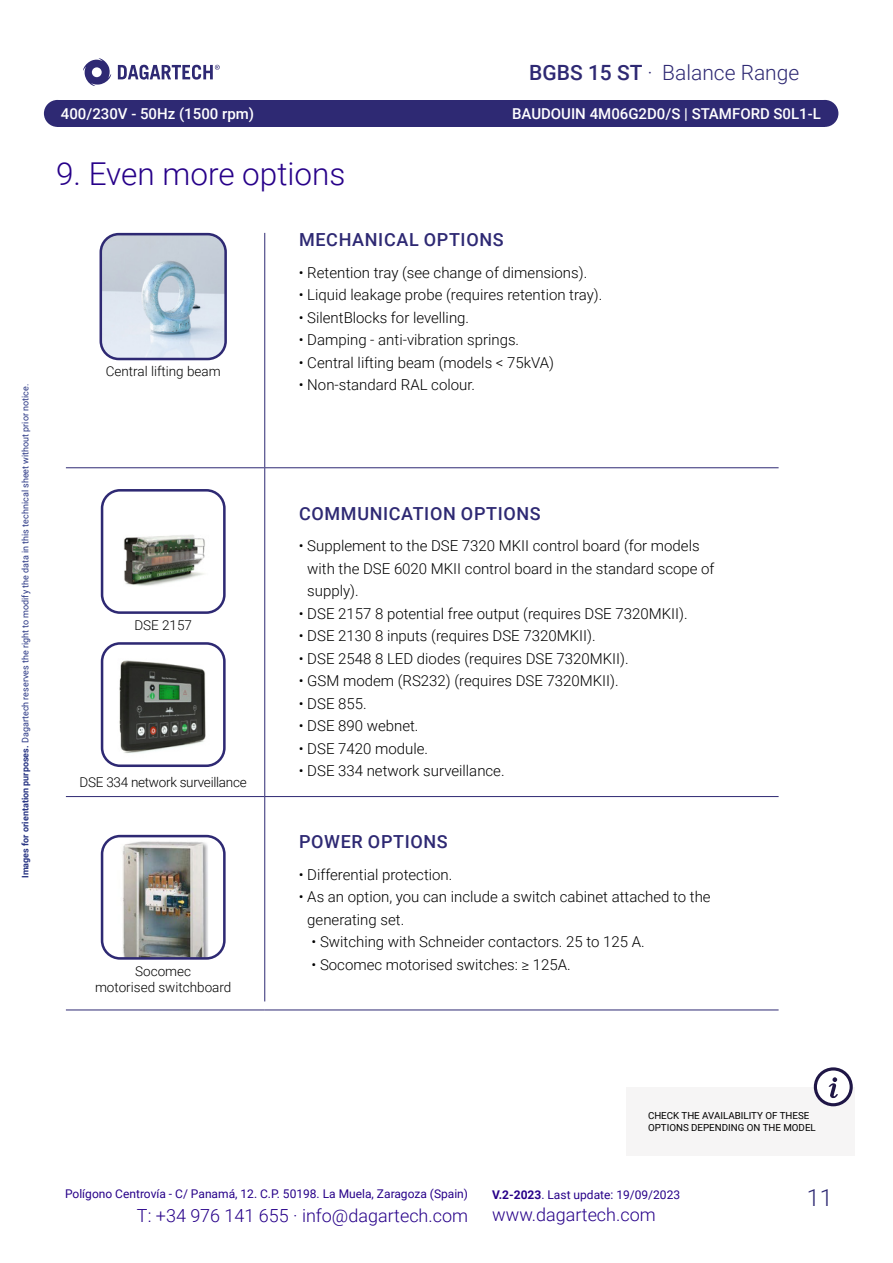
<style>
.page{position:relative;width:893px;height:1263px;background:#fff}
.page>*{position:absolute;margin:0;border:0;box-sizing:border-box;transform-origin:0 0}
.t1{font:300 31.5px "Roboto";color:#270089}
.t2{font:300 23.4px "Roboto";color:#2e2973}
.t3{font:300 21px "Roboto";color:#2e2973}
.t4{font:500 21px "Roboto";color:#2e2973}
.t5{font:300 18px "Roboto";color:#270089}
.t6{font:500 18px "Roboto";letter-spacing:.035em;color:#2e2973}
.t7{font:300 15px/22.5px "Roboto";color:#000}
.t8{font:500 15px "Roboto";color:#fff}
.t9{font:300 13.5px/16.2px "Roboto";color:#000;text-align:center}
.t10{font:300 13.5px "Roboto";letter-spacing:-.02em;color:#000}
.t11{font:12px "Roboto";color:#270089}
.t12{font:9.75px/12.8px "Roboto";color:#000}
.t13{font:9px "Roboto";color:#283583}
.s1{font-weight:700}
.s2{font-weight:300}
</style>
<div class="page">
<div style="left:57px;top:100px;width:768px;height:27px;background:#2e2973"></div>
<div style="left:44px;top:100px;width:27px;height:27px;background:#2e2973;border-radius:50%"></div>
<div style="left:811px;top:100px;width:27px;height:27px;background:#2e2973;border-radius:50%"></div>
<svg style="left:83px;top:58px;width:28px;height:28px"></svg>
<svg style="left:118px;top:65px;width:102px;height:15px"></svg>
<hr style="left:264px;top:233px;width:1px;height:234px;background:#2e2973">
<hr style="left:66px;top:1009px;width:199px;height:1px;background:#2e2973">
<hr style="left:265px;top:1009px;width:514px;height:1px;background:#2e2973">
<hr style="left:264px;top:468px;width:1px;height:328px;background:#2e2973">
<hr style="left:264px;top:797px;width:1px;height:204px;background:#2e2973">
<hr style="left:66px;top:467px;width:199px;height:1px;background:#2e2973">
<hr style="left:265px;top:467px;width:514px;height:1px;background:#2e2973">
<hr style="left:66px;top:796px;width:199px;height:1px;background:#2e2973">
<hr style="left:265px;top:796px;width:514px;height:1px;background:#2e2973">
<img style="left:101px;top:234px;width:122px;height:125px">
<div style="left:100px;top:233px;width:127px;height:127px;border:3px solid #2e2973;border-radius:18px"></div>
<img style="left:102px;top:493px;width:120px;height:93px">
<div style="left:101px;top:489px;width:125px;height:125px;border:3px solid #2e2973;border-radius:18px"></div>
<img style="left:102px;top:646px;width:120px;height:117px">
<div style="left:101px;top:642px;width:125px;height:125px;border:3px solid #2e2973;border-radius:18px"></div>
<img style="left:122px;top:841px;width:86px;height:115px">
<div style="left:101px;top:835px;width:125px;height:125px;border:3px solid #2e2973;border-radius:18px"></div>
<div style="left:626px;top:1087px;width:228px;height:68px;background:#f6f5f5"></div>
<svg style="left:815px;top:1069px;width:36px;height:36px"></svg>
<div style="left:814px;top:1067px;width:39px;height:39px;border:3px solid #1f1646;border-radius:50%"></div>
<svg style="left:829px;top:1077px;width:9px;height:21px"></svg>
<p class="t13" style="left:19px;top:878px;width:496px;rotate:-90deg"><span class="s1">Images for orientation purposes.</span> Dagartech reserves the right to modify the data in this technical sheet without prior notice.</p>
<h3 class="t4" style="left:529px;top:58px;width:125px">BGBS 15 ST <span class="s2">·</span></h3>
<h3 class="t3" style="left:662px;top:57px;width:139px">Balance Range</h3>
<p class="t8" style="left:61px;top:103px;width:195px">400/230V - 50Hz (1500 rpm)</p>
<p class="t8" style="left:512px;top:104px;width:310px">BAUDOUIN 4M06G2D0/S | STAMFORD S0L1-L</p>
<h1 class="t1" style="left:56px;top:152px;width:291px">9. Even more options</h1>
<p class="t9" style="left:106px;top:363px;width:117px">Central lifting beam</p>
<p class="t9" style="left:134px;top:617px;width:59px">DSE 2157</p>
<p class="t10" style="left:80px;top:773px;width:169px">DSE 334 network surveillance</p>
<p class="t9" style="left:95px;top:962px;width:138px">Socomec<br>motorised switchboard</p>
<p class="t6" style="left:299px;top:227px;width:206px">MECHANICAL OPTIONS</p>
<p class="t7" style="left:299px;top:261px;width:290px">• Retention tray (see change of dimensions).</p>
<p class="t7" style="left:299px;top:283px;width:305px">• Liquid leakage probe (requires retention tray).</p>
<p class="t7" style="left:299px;top:306px;width:172px">• SilentBlocks for levelling.</p>
<p class="t7" style="left:299px;top:328px;width:222px">• Damping - anti-vibration springs.</p>
<p class="t7" style="left:299px;top:351px;width:257px">• Central lifting beam (models &lt; 75kVA)</p>
<p class="t7" style="left:299px;top:373px;width:178px">• Non-standard RAL colour.</p>
<p class="t6" style="left:299px;top:500px;width:243px">COMMUNICATION OPTIONS</p>
<p class="t7" style="left:307px;top:534px;width:409px;text-indent:-9px">• Supplement to the DSE 7320 MKII control board (for models with the DSE 6020 MKII control board in the standard scope of supply).</p>
<p class="t7" style="left:299px;top:601px;width:390px">• DSE 2157 8 potential free output (requires DSE 7320MKII).</p>
<p class="t7" style="left:299px;top:624px;width:298px">• DSE 2130 8 inputs (requires DSE 7320MKII).</p>
<p class="t7" style="left:299px;top:646px;width:331px">• DSE 2548 8 LED diodes (requires DSE 7320MKII).</p>
<p class="t7" style="left:299px;top:669px;width:321px">• GSM modem (RS232) (requires DSE 7320MKII).</p>
<p class="t7" style="left:299px;top:691px;width:69px">• DSE 855.</p>
<p class="t7" style="left:299px;top:714px;width:121px">• DSE 890 webnet.</p>
<p class="t7" style="left:299px;top:736px;width:131px">• DSE 7420 module.</p>
<p class="t7" style="left:299px;top:759px;width:207px">• DSE 334 network surveillance.</p>
<p class="t6" style="left:299px;top:829px;width:150px">POWER OPTIONS</p>
<p class="t7" style="left:299px;top:863px;width:155px">• Differential protection.</p>
<p class="t7" style="left:307px;top:885px;width:405px;text-indent:-9px">• As an option, you can include a switch cabinet attached to the generating set.</p>
<p class="t7" style="left:312px;top:930px;width:335px">• Switching with Schneider contactors. 25 to 125 A.</p>
<p class="t7" style="left:312px;top:953px;width:261px">• Socomec motorised switches: ≥ 125A.</p>
<p class="t12" style="left:648px;top:1108px;width:169px">CHECK THE AVAILABILITY OF THESE<br>OPTIONS DEPENDING ON THE MODEL</p>
<p class="t11" style="left:65px;top:1185px;width:405px">Polígono Centrovía - C/ Panamá, 12. C.P. 50198. La Muela, Zaragoza (Spain)</p>
<p class="t5" style="left:137px;top:1203px;width:333px">T: +34 976 141 655 · info@dagartech.com</p>
<p class="t5" style="left:492px;top:1202px;width:165px">www.dagartech.com</p>
<p class="t11" style="left:492px;top:1186px;width:190px"><span class="s1">V.2-2023</span>. Last update: 19/09/2023</p>
<h2 class="t2" style="left:807px;top:1182px;width:27px">11</h2>
</div>
